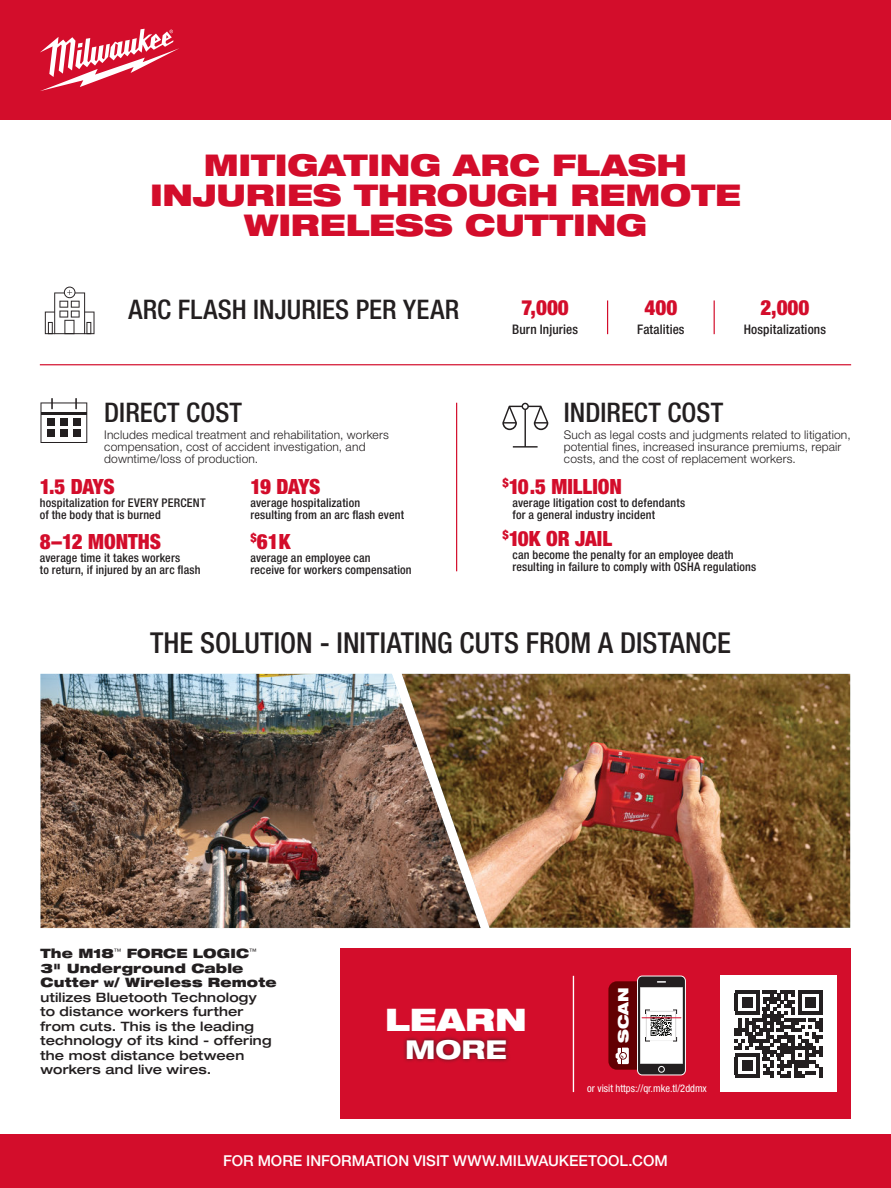
<style>
.page{position:relative;width:891px;height:1188px;background:#fff}
.page>*{position:absolute;margin:0;border:0;box-sizing:border-box;transform-origin:0 0}
.t1{font:900 expanded 31.2px "Helvetica Neue LT Std";letter-spacing:.005em;color:#fff}
.t2{font:900 expanded 30px/30px "Helvetica Neue LT Std";letter-spacing:-.005em;color:#d30d2b;text-align:center}
.t3{font:500 condensed 28.8px "Helvetica Neue LT Std";color:#231f20}
.t4{font:500 condensed 27px "Helvetica Neue LT Std";letter-spacing:.005em;color:#231f20}
.t5{font:800 expanded 26.1px "Helvetica Neue LT Std";color:#fff}
.t6{font:900 condensed 21px "Helvetica Neue LT Std";color:#d30d2b}
.t7{font:500 15px "Helvetica Neue LT Std";color:#fff}
.t8{font:900 expanded 14.4px "Helvetica Neue LT Std";color:#fff}
.Chart_bullets{font:500 condensed 13.2px "Helvetica Neue LT Std";letter-spacing:.01em;color:#231f20}
.t9{font:500 expanded 12.9px/14.5px "Helvetica Neue LT Std";letter-spacing:.015em;color:#231f20}
.Chart_bullets-2{font:500 condensed 12px/12px "Helvetica Neue LT Std";letter-spacing:.015em;color:#231f20}
.Body_Copy{font:300 12px/12px "Helvetica Neue LT Std";letter-spacing:.015em;color:#231f20}
.t10{font:condensed 10.5px "Helvetica Neue LT Std";color:#fff}
.s1{font-weight:900}
.s2{font-weight:900;font-size:9px}
</style>
<div class="page">
<div style="left:0;top:1134px;width:891px;height:54px;background:#d30d2b"></div>
<div style="left:0;top:0;width:891px;height:120px;background:#d30d2b"></div>
<svg style="left:40px;top:29px;width:139px;height:62px"></svg>
<hr style="left:607px;top:300px;width:1px;height:34px;background:#d30d2b">
<hr style="left:714px;top:300px;width:1px;height:34px;background:#d30d2b">
<svg style="left:45px;top:287px;width:49px;height:47px"></svg>
<img style="left:40px;top:674px;width:362px;height:254px">
<img style="left:402px;top:674px;width:448px;height:254px">
<svg style="left:502px;top:403px;width:46px;height:45px"></svg>
<svg style="left:41px;top:398px;width:46px;height:45px"></svg>
<hr style="left:41px;top:412px;width:46px;height:2px;background:#231f20">
<hr style="left:456px;top:403px;width:1px;height:168px;background:#d30d2b">
<hr style="left:40px;top:364px;width:811px;height:1px;background:#d30d2b">
<div style="left:340px;top:949px;width:510px;height:170px;background:#d30d2b"></div>
<div style="left:403px;top:1036px;width:108px;height:28px;background:#231f20;opacity:.8"></div>
<hr style="left:573px;top:976px;width:1px;height:116px;background:#fff">
<div style="left:638px;top:976px;width:47px;height:99px;background:#231f20;border-radius:5px"></div>
<div style="left:637px;top:976px;width:49px;height:99px;border:1px solid #fff;border-radius:5px"></div>
<svg style="left:609px;top:981px;width:74px;height:91px;background:#a47e80"></svg>
<div style="left:721px;top:976px;width:116px;height:116px;background:#fff"></div>
<svg style="left:734px;top:990px;width:89px;height:88px"></svg>
<hr style="left:780px;top:1074px;width:11px;height:4px;background:#231f20">
<hr style="left:795px;top:1074px;width:10px;height:4px;background:#231f20">
<p class="t2" style="left:150px;top:150px;width:592px">MITIGATING ARC FLASH<br>INJURIES THROUGH REMOTE<br>WIRELESS CUTTING</p>
<p class="t4" style="left:128px;top:294px;width:332px">ARC FLASH INJURIES PER YEAR</p>
<p class="t6" style="left:521px;top:295px;width:49px">7,000</p>
<p class="Chart_bullets" style="left:512px;top:322px;width:67px">Burn Injuries</p>
<p class="t6" style="left:645px;top:295px;width:34px">400</p>
<p class="Chart_bullets" style="left:637px;top:322px;width:49px">Fatalities</p>
<p class="t6" style="left:760px;top:295px;width:51px">2,000</p>
<p class="Chart_bullets" style="left:744px;top:322px;width:84px">Hospitalizations</p>
<p class="t4" style="left:104px;top:396px;width:139px">DIRECT COST</p>
<p class="t4" style="left:564px;top:396px;width:161px">INDIRECT COST</p>
<p class="Body_Copy" style="left:104px;top:429px;width:286px">Includes medical treatment and rehabilitation, workers compensation, cost of accident investigation, and downtime/loss of production.</p>
<p class="Body_Copy" style="left:564px;top:429px;width:288px">Such as legal costs and judgments related to litigation, potential fines, increased insurance premiums, repair costs, and the cost of replacement workers.</p>
<p class="t6" style="left:40px;top:473px;width:77px">1.5 DAYS</p>
<p class="Chart_bullets-2" style="left:40px;top:497px;width:167px">hospitalization for EVERY PERCENT of the body that is burned</p>
<p class="t6" style="left:40px;top:529px;width:123px">8–12 MONTHS</p>
<p class="Chart_bullets-2" style="left:40px;top:552px;width:162px">average time it takes workers<br>to return, if injured by an arc flash</p>
<p class="t6" style="left:251px;top:473px;width:72px">19 DAYS</p>
<p class="Chart_bullets-2" style="left:251px;top:497px;width:155px">average hospitalization resulting from an arc flash event</p>
<p class="t6" style="left:251px;top:529px;width:41px"><sup>$</sup>61K</p>
<p class="Chart_bullets-2" style="left:251px;top:552px;width:163px">average an employee can<br>receive for workers compensation</p>
<p class="t6" style="left:502px;top:473px;width:121px"><sup>$</sup>10.5 MILLION</p>
<p class="Chart_bullets-2" style="left:513px;top:497px;width:174px">average litigation cost to defendants for a general industry incident</p>
<p class="Chart_bullets-2" style="left:513px;top:549px;width:245px">can become the penalty for an employee death resulting in failure to comply with OSHA regulations</p>
<p class="t6" style="left:502px;top:526px;width:111px"><sup>$</sup>10K OR JAIL</p>
<p class="t3" style="left:150px;top:626px;width:582px">THE SOLUTION - INITIATING CUTS FROM A DISTANCE</p>
<p class="t9" style="left:40px;top:946px;width:238px"><span class="s1">The M18</span><sup>™</sup> <span class="s1">FORCE LOGIC</span><sup>™<br></sup><span class="s1">3" Underground Cable<br>Cutter</span> <span class="s2">w</span><span class="s1">/ Wireless Remote </span>utilizes Bluetooth Technology<br>to distance workers further from cuts. This is the leading technology of its kind - offering the most distance between workers and live wires.</p>
<p class="t1" style="left:385px;top:999px;width:143px">LEARN</p>
<p class="t5" style="left:405px;top:1033px;width:103px">MORE</p>
<p class="t8" style="left:614px;top:1043px;width:58px;rotate:-90deg">SCAN</p>
<p class="t10" style="left:587px;top:1082px;width:121px">or visit https://qr.mke.tl/2ddmx</p>
<p class="t7" style="left:223px;top:1152px;width:446px">FOR MORE INFORMATION VISIT WWW.MILWAUKEETOOL.COM</p>
</div>
